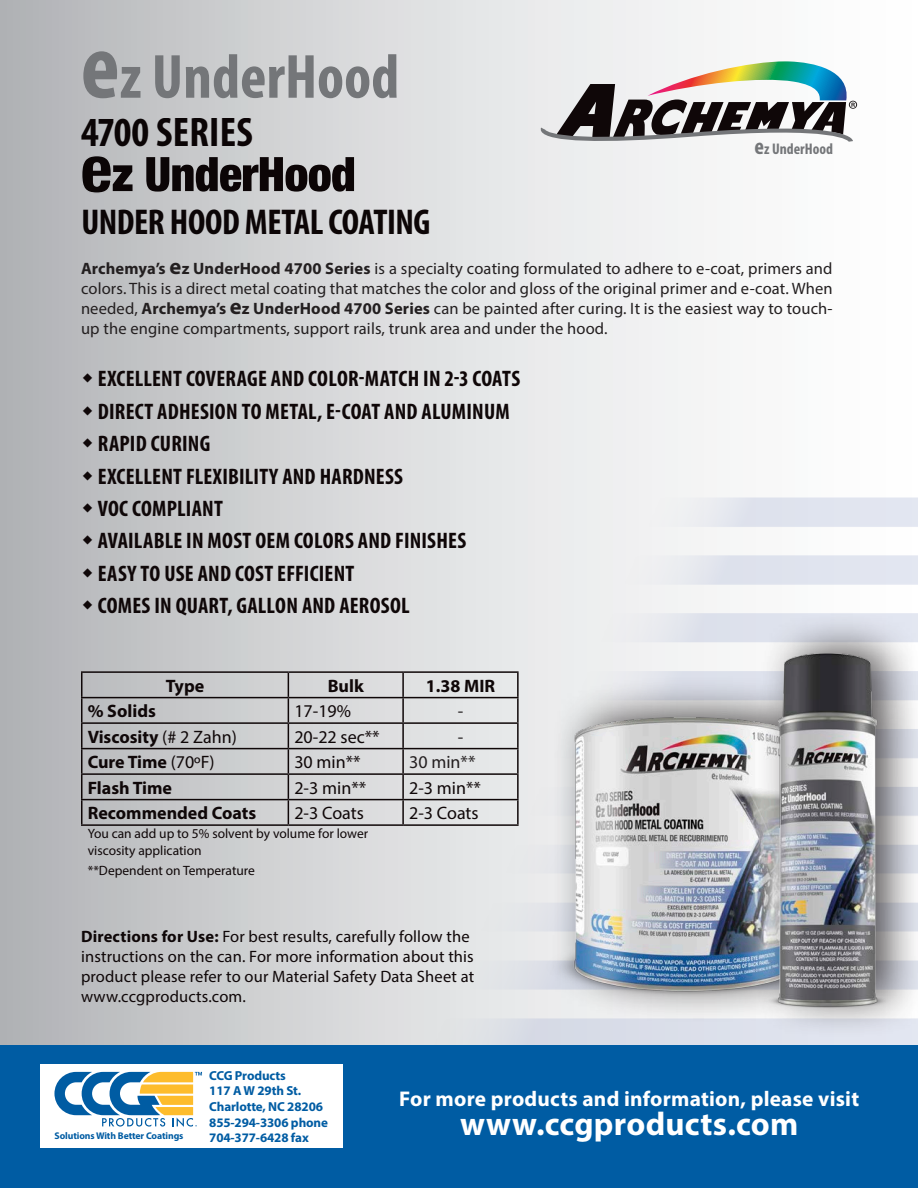
<style>
.page{position:relative;width:918px;height:1188px;background:#fff}
.page>*{position:absolute;margin:0;border:0;box-sizing:border-box;transform-origin:0 0}
.t1{font:700 condensed 62.85px "Myriad Pro";color:#747679}
.t2{font:700 condensed 41.55px "Myriad Pro";letter-spacing:.005em;color:#0f0708}
.t3{font:700 condensed 36px "Myriad Pro";letter-spacing:-.015em;color:#0f0708}
.t4{font:700 32.85px "Myriad Pro";letter-spacing:.005em;color:#fff}
.t5{font:700 condensed 22.5px "Myriad Pro";letter-spacing:.01em;color:#0f0708}
.t6{font:700 21.3px "Myriad Pro";letter-spacing:.01em;color:#fff}
.t7{font:700 18px "Myriad Pro";color:#0f0708}
.t8{font:18px "Myriad Pro";color:#0f0708}
.t9{font:18px "Myriad Pro";color:#231f20}
.t10{font:16.5px/19.8px "Myriad Pro";letter-spacing:.01em;color:#231f20;text-align:justify}
.t11{font:16.5px/19.8px "Myriad Pro";letter-spacing:.01em;color:#0f0708}
.t12{font:700 condensed 15.45px "Myriad Pro";color:#747679}
.t13{font:13.5px/16.2px "Myriad Pro";color:#0f0708}
.t14{font:700 13.05px "Myriad Pro";letter-spacing:-.01em;color:#005ca3}
.t15{font:700 9.75px "Myriad Pro";letter-spacing:-.01em;color:#005ca3}
.s1{font-size:93.15px}
.s2{font-size:22.95px}
.s3{font-weight:700}
.s4{font-weight:700;font-size:22.5px}
.s5{font-weight:400}
</style>
<div class="page">
<div style="left:0;top:0;width:918px;height:1058px;background:linear-gradient(to right,#b7b9bb,#fff)"></div>
<svg style="left:328px;top:480px;width:590px;height:565px;fill:#e2e5e8"></svg>
<div style="left:0;top:1045px;width:918px;height:143px;background:#005ca3"></div>
<div style="left:40px;top:1064px;width:303px;height:84px;background:#fff"></div>
<svg style="left:54px;top:1072px;width:148px;height:55px"></svg>
<hr style="left:81px;top:671px;width:207px;height:2px;background:#0f0708">
<hr style="left:288px;top:671px;width:115px;height:2px;background:#0f0708">
<hr style="left:403px;top:671px;width:116px;height:2px;background:#0f0708">
<hr style="left:402px;top:673px;width:2px;height:24px;background:#0f0708">
<hr style="left:517px;top:673px;width:2px;height:24px;background:#0f0708">
<hr style="left:81px;top:697px;width:207px;height:1px;background:#0f0708">
<hr style="left:288px;top:697px;width:115px;height:1px;background:#0f0708">
<hr style="left:403px;top:697px;width:116px;height:1px;background:#0f0708">
<hr style="left:402px;top:698px;width:2px;height:24px;background:#0f0708">
<hr style="left:81px;top:722px;width:207px;height:2px;background:#0f0708">
<hr style="left:288px;top:722px;width:115px;height:2px;background:#0f0708">
<hr style="left:403px;top:722px;width:116px;height:2px;background:#0f0708">
<hr style="left:402px;top:724px;width:2px;height:24px;background:#0f0708">
<hr style="left:81px;top:748px;width:207px;height:1px;background:#0f0708">
<hr style="left:288px;top:748px;width:115px;height:1px;background:#0f0708">
<hr style="left:403px;top:748px;width:116px;height:1px;background:#0f0708">
<hr style="left:402px;top:749px;width:2px;height:24px;background:#0f0708">
<hr style="left:81px;top:773px;width:207px;height:2px;background:#0f0708">
<hr style="left:288px;top:773px;width:115px;height:2px;background:#0f0708">
<hr style="left:403px;top:773px;width:116px;height:2px;background:#0f0708">
<hr style="left:402px;top:775px;width:2px;height:24px;background:#0f0708">
<hr style="left:81px;top:799px;width:207px;height:1px;background:#0f0708">
<svg style="left:81px;top:673px;width:1px;height:151px"></svg>
<hr style="left:288px;top:799px;width:115px;height:1px;background:#0f0708">
<svg style="left:288px;top:673px;width:1px;height:151px"></svg>
<hr style="left:403px;top:799px;width:116px;height:1px;background:#0f0708">
<hr style="left:402px;top:800px;width:2px;height:24px;background:#0f0708">
<hr style="left:81px;top:824px;width:207px;height:2px;background:#0f0708">
<hr style="left:288px;top:824px;width:115px;height:2px;background:#0f0708">
<hr style="left:403px;top:824px;width:116px;height:2px;background:#0f0708">
<svg style="left:540px;top:61px;width:317px;height:83px"></svg>
<svg style="left:80px;top:154px;width:274px;height:41px;background:#6c6a6b"></svg>
<svg style="left:62px;top:43px;width:375px;height:15px;background:#cdced0"></svg>
<div style="left:546px;top:675px;width:306px;height:349px;background:#231f20;opacity:.75"></div>
<img style="left:510px;top:690px;width:207px;height:318px">
<div style="left:756px;top:612px;width:162px;height:427px;background:#dee2ed"></div>
<img style="left:717px;top:631px;width:201px;height:397px">
<svg style="left:83px;top:373px;width:9px;height:10px"></svg>
<svg style="left:83px;top:406px;width:9px;height:9px"></svg>
<svg style="left:83px;top:438px;width:9px;height:10px"></svg>
<svg style="left:83px;top:471px;width:9px;height:9px"></svg>
<svg style="left:83px;top:503px;width:9px;height:9px"></svg>
<svg style="left:83px;top:535px;width:9px;height:10px"></svg>
<svg style="left:83px;top:568px;width:9px;height:9px"></svg>
<svg style="left:83px;top:600px;width:9px;height:10px"></svg>
<p class="t1" style="left:81px;top:38px;width:320px"><span class="s1">e</span>z UnderHood</p>
<h2 class="t2" style="left:81px;top:107px;width:174px">4700 SERIES</h2>
<h3 class="t3" style="left:81px;top:200px;width:351px">UNDER HOOD METAL COATING</h3>
<p class="t12" style="left:755px;top:139px;width:80px"><span class="s2">e</span>z UnderHood</p>
<p class="t10" style="left:81px;top:259px;width:753px"><span class="s3">Archemya’s</span> <span class="s4">e</span><span class="s3">z UnderHood 4700 Series</span> is a specialty coating formulated to adhere to e-coat, primers and colors. This is a direct metal coating that matches the color and gloss of the original primer and e-coat. When needed, <span class="s3">Archemya’s</span> <span class="s4">e</span><span class="s3">z UnderHood 4700 Series</span> can be painted after curing. It is the easiest way to touch&shy;up the engine compartments, support rails, trunk area and under the hood.</p>
<p class="t5" style="left:98px;top:365px;width:424px">EXCELLENT COVERAGE AND COLOR-MATCH IN 2-3 COATS</p>
<p class="t5" style="left:98px;top:397px;width:414px">DIRECT ADHESION TO METAL, E-COAT AND ALUMINUM</p>
<p class="t5" style="left:98px;top:430px;width:114px">RAPID CURING</p>
<p class="t5" style="left:98px;top:462px;width:307px">EXCELLENT FLEXIBILITY AND HARDNESS</p>
<p class="t5" style="left:98px;top:494px;width:127px">VOC COMPLIANT</p>
<p class="t5" style="left:98px;top:527px;width:370px">AVAILABLE IN MOST OEM COLORS AND FINISHES</p>
<p class="t5" style="left:98px;top:559px;width:258px">EASY TO USE AND COST EFFICIENT</p>
<p class="t5" style="left:98px;top:592px;width:313px">COMES IN QUART, GALLON AND AEROSOL</p>
<p class="t7" style="left:166px;top:674px;width:40px">Type</p>
<p class="t7" style="left:328px;top:674px;width:38px">Bulk</p>
<p class="t7" style="left:426px;top:674px;width:71px">1.38 MIR</p>
<p class="t7" style="left:88px;top:699px;width:70px">% Solids</p>
<p class="t8" style="left:294px;top:700px;width:58px">17-19%</p>
<p class="t9" style="left:458px;top:700px;width:7px">-</p>
<p class="t7" style="left:88px;top:725px;width:151px">Viscosity <span class="s5">(# 2 Zahn)</span></p>
<p class="t8" style="left:294px;top:725px;width:87px">20-22 sec**</p>
<p class="t9" style="left:458px;top:725px;width:7px">-</p>
<p class="t7" style="left:88px;top:750px;width:128px">Cure Time <span class="s5">(70ºF)</span></p>
<p class="t8" style="left:294px;top:751px;width:68px">30 min**</p>
<p class="t9" style="left:409px;top:751px;width:68px">30 min**</p>
<p class="t7" style="left:88px;top:776px;width:86px">Flash Time</p>
<p class="t8" style="left:294px;top:776px;width:73px">2-3 min**</p>
<p class="t8" style="left:409px;top:776px;width:73px">2-3 min**</p>
<p class="t7" style="left:88px;top:801px;width:170px">Recommended Coats</p>
<p class="t8" style="left:294px;top:802px;width:71px">2-3 Coats</p>
<p class="t8" style="left:409px;top:802px;width:71px">2-3 Coats</p>
<p class="t13" style="left:88px;top:826px;width:282px">You can add up to 5% solvent by volume for lower viscosity application</p>
<p class="t13" style="left:88px;top:862px;width:169px">**Dependent on Temperature</p>
<p class="t11" style="left:81px;top:926px;width:395px"><span class="s3">Directions for Use:</span> For best results, carefully follow the instructions on the can. For more information about this product please refer to our Material Safety Data Sheet at www.ccgproducts.com.</p>
<p class="t14" style="left:209px;top:1067px;width:78px">CCG Products</p>
<p class="t14" style="left:209px;top:1082px;width:93px">117 A W 29th St.</p>
<p class="t14" style="left:209px;top:1098px;width:115px">Charlotte, NC 28206</p>
<p class="t14" style="left:209px;top:1114px;width:120px">855-294-3306 phone</p>
<p class="t15" style="left:54px;top:1130px;width:131px">Solutions With Better Coatings</p>
<p class="t14" style="left:209px;top:1129px;width:101px">704-377-6428 fax</p>
<p class="t6" style="left:399px;top:1085px;width:461px">For more products and information, please visit</p>
<p class="t4" style="left:460px;top:1103px;width:340px">www.ccgproducts.com</p>
</div>
